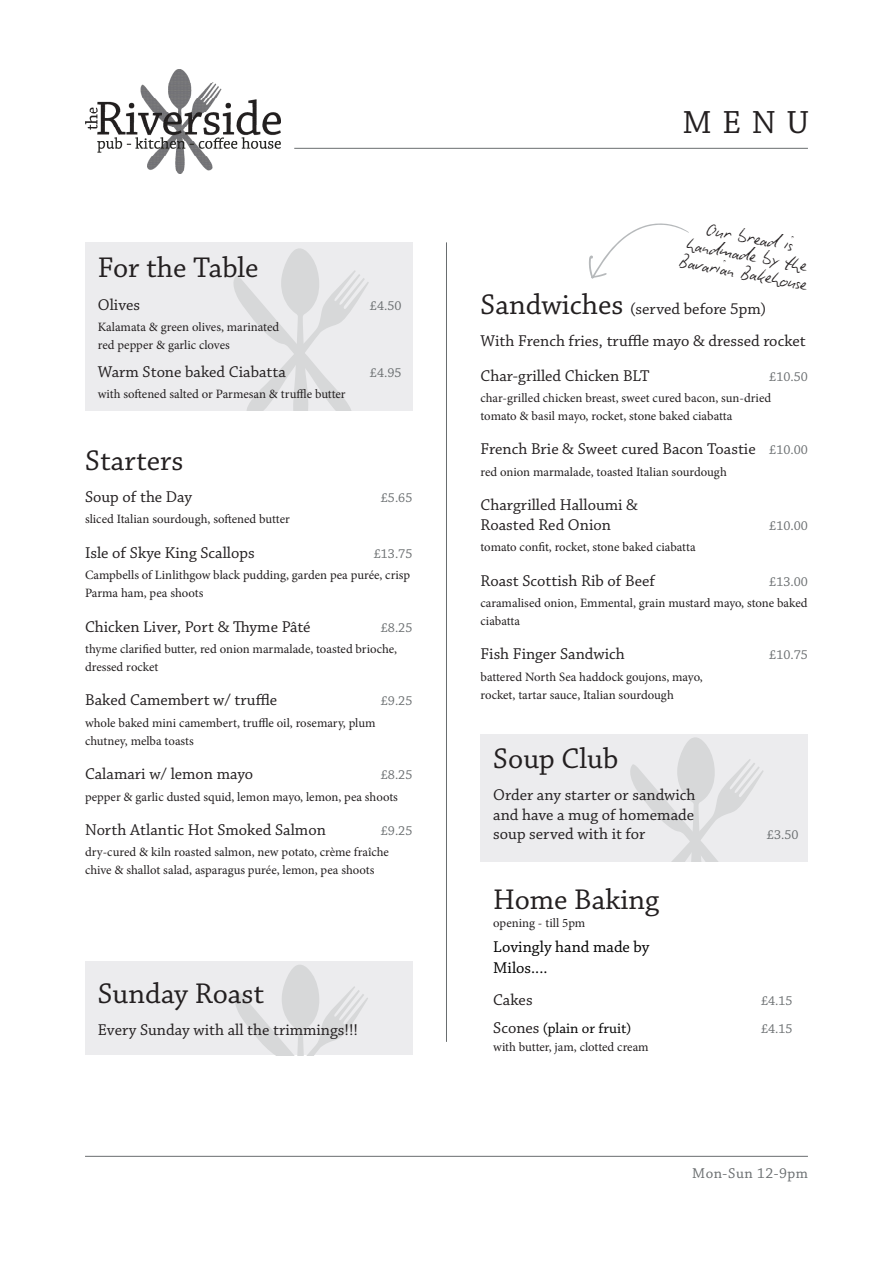
<style>
.page{position:relative;width:893px;height:1263px;background:#fff}
.page>*{position:absolute;margin:0;border:0;box-sizing:border-box;transform-origin:0 0}
.Descriptor{font:33.75px "Chaparral Pro";color:#231f20}
.NEW_Heading{font:30px "Chaparral Pro";color:#231f20}
.Descriptor-2{font:30px "Chaparral Pro";color:#231f20}
.Descriptor-3{font:19.5px/18px "Biro Script";color:#231f20;text-align:center}
.NEW_food_item{font:16.5px/19.5px "Chaparral Pro";color:#231f20}
.NEW_Heading-2{font:16.5px "Chaparral Pro";color:#231f20}
.Drinks_Header{font:16.5px "Chaparral Pro";color:#000}
.Drink_title{font:16.5px "Chaparral Pro";color:#231f20}
.Drink_title-2{font:15px "Chaparral Pro";color:#000}
.Descriptor-4{font:15px "Chaparral Pro";letter-spacing:.035em;color:#696d6f}
.NEW_food_item-2{font:13.5px "Chaparral Pro";color:#696d6f}
.Drink_title-3{font:13.5px "Chaparral Pro";color:#696d6f}
.NEW_description{font:12.75px/18px "Minion Pro";color:#231f20}
.NEW_food_item_2{font:12.75px "Minion Pro";letter-spacing:-.005em;color:#231f20}
.Drinks_Header-2{font:12.75px "Minion Pro";color:#231f20}
.s1{font-size:30px}
.s2{font-size:13.5px;color:#696d6f}
.s3{font-size:16.5px;color:#231f20}
</style>
<div class="page">
<div style="left:480px;top:734px;width:328px;height:127px;background:#ececee"></div>
<svg style="left:630px;top:737px;width:133px;height:124px"></svg>
<div style="left:85px;top:242px;width:327px;height:169px;background:#ececee"></div>
<svg style="left:233px;top:248px;width:136px;height:163px"></svg>
<div style="left:85px;top:961px;width:327px;height:94px;background:#ececee"></div>
<svg style="left:235px;top:965px;width:133px;height:90px"></svg>
<hr style="left:446px;top:242px;width:1px;height:800px;background:#696d6f">
<hr style="left:294px;top:148px;width:514px;height:1px;background:#696d6f">
<svg style="left:589px;top:223px;width:100px;height:56px"></svg>
<hr style="left:85px;top:1156px;width:723px;height:1px;background:#696d6f">
<img style="left:85px;top:69px;width:196px;height:104px">
<p class="NEW_Heading" style="left:98px;top:251px;width:162px">For the Table</p>
<p class="NEW_food_item" style="left:98px;top:295px;width:44px">Olives</p>
<p class="NEW_food_item-2" style="left:370px;top:298px;width:33px">£4.50</p>
<p class="NEW_description" style="left:98px;top:318px;width:183px">Kalamata &amp; green olives, marinated red pepper &amp; garlic cloves</p>
<p class="NEW_food_item" style="left:98px;top:363px;width:190px">Warm Stone baked Ciabatta</p>
<p class="NEW_food_item-2" style="left:370px;top:365px;width:33px">£4.95</p>
<p class="NEW_description" style="left:98px;top:385px;width:249px">with softened salted or Parmesan &amp; truffle butter</p>
<p class="NEW_Heading" style="left:85px;top:444px;width:100px">Starters</p>
<p class="NEW_food_item" style="left:85px;top:488px;width:109px">Soup of the Day</p>
<p class="NEW_food_item-2" style="left:381px;top:490px;width:33px">£5.65</p>
<p class="NEW_description" style="left:85px;top:510px;width:206px">sliced Italian sourdough, softened butter</p>
<p class="NEW_food_item" style="left:85px;top:543px;width:171px">Isle of Skye King Scallops</p>
<p class="NEW_food_item-2" style="left:374px;top:546px;width:40px">£13.75</p>
<p class="NEW_description" style="left:85px;top:566px;width:327px">Campbells of Linlithgow black pudding, garden pea purée, crisp<br>Parma ham, pea shoots</p>
<p class="NEW_food_item" style="left:85px;top:617px;width:227px">Chicken Liver, Port &amp; Thyme Pâté</p>
<p class="NEW_food_item-2" style="left:381px;top:620px;width:33px">£8.25</p>
<p class="NEW_description" style="left:85px;top:640px;width:314px">thyme clarified butter, red onion marmalade, toasted brioche, dressed rocket</p>
<p class="NEW_food_item" style="left:85px;top:691px;width:194px">Baked Camembert w/ truffle</p>
<p class="NEW_food_item-2" style="left:381px;top:694px;width:33px">£9.25</p>
<p class="NEW_description" style="left:85px;top:714px;width:292px">whole baked mini camembert, truffle oil, rosemary, plum chutney, melba toasts</p>
<p class="NEW_food_item" style="left:85px;top:765px;width:170px">Calamari w/ lemon mayo</p>
<p class="NEW_food_item-2" style="left:381px;top:767px;width:33px">£8.25</p>
<p class="NEW_description" style="left:85px;top:787px;width:314px">pepper &amp; garlic dusted squid, lemon mayo, lemon, pea shoots</p>
<p class="NEW_food_item" style="left:85px;top:821px;width:242px">North Atlantic Hot Smoked Salmon</p>
<p class="NEW_food_item-2" style="left:381px;top:823px;width:33px">£9.25</p>
<p class="NEW_description" style="left:85px;top:843px;width:305px">dry-cured &amp; kiln roasted salmon, new potato, crème fraîche chive &amp; shallot salad, asparagus purée, lemon, pea shoots</p>
<p class="NEW_Heading" style="left:98px;top:977px;width:168px">Sunday Roast</p>
<p class="NEW_food_item" style="left:98px;top:1021px;width:262px">Every Sunday with all the trimmings!!!</p>
<p class="Descriptor" style="left:683px;top:104px;width:128px">MENU</p>
<p class="Descriptor-3" style="left:689px;top:215px;width:131px;rotate:11deg">Our bread is handmade by the<br>Bavarian Bakehouse</p>
<p class="NEW_Heading-2" style="left:480px;top:300px;width:287px"><span class="s1">Sandwiches</span> (served before 5pm)</p>
<p class="NEW_food_item" style="left:480px;top:332px;width:327px">With French fries, truffle mayo &amp; dressed rocket</p>
<p class="NEW_food_item" style="left:480px;top:366px;width:171px">Char-grilled Chicken BLT</p>
<p class="NEW_food_item-2" style="left:769px;top:369px;width:40px">£10.50</p>
<p class="NEW_description" style="left:480px;top:389px;width:292px">char-grilled chicken breast, sweet cured bacon, sun-dried tomato &amp; basil mayo, rocket, stone baked ciabatta</p>
<p class="NEW_food_item" style="left:480px;top:440px;width:329px">French Brie &amp; Sweet cured Bacon Toastie <span class="s2">£10.00</span></p>
<p class="NEW_description" style="left:480px;top:463px;width:248px">red onion marmalade, toasted Italian sourdough</p>
<p class="NEW_food_item" style="left:480px;top:496px;width:159px">Chargrilled Halloumi &amp;<br>Roasted Red Onion</p>
<p class="NEW_food_item-2" style="left:769px;top:518px;width:40px">£10.00</p>
<p class="NEW_description" style="left:480px;top:538px;width:217px">tomato confit, rocket, stone baked ciabatta</p>
<p class="NEW_food_item" style="left:480px;top:571px;width:176px">Roast Scottish Rib of Beef</p>
<p class="NEW_food_item-2" style="left:769px;top:574px;width:40px">£13.00</p>
<p class="NEW_description" style="left:480px;top:594px;width:329px">caramalised onion, Emmental, grain mustard mayo, stone baked ciabatta</p>
<p class="NEW_food_item" style="left:480px;top:645px;width:146px">Fish Finger Sandwich</p>
<p class="NEW_food_item-2" style="left:769px;top:648px;width:40px">£10.75</p>
<p class="NEW_description" style="left:480px;top:668px;width:224px">battered North Sea haddock goujons, mayo, rocket, tartar sauce, Italian sourdough</p>
<p class="NEW_Heading" style="left:493px;top:742px;width:127px">Soup Club</p>
<p class="NEW_food_item" style="left:493px;top:786px;width:204px;text-align:justify">Order any starter or sandwich and have a mug of homemade soup served with it for</p>
<p class="NEW_food_item-2" style="left:767px;top:827px;width:33px">£3.50</p>
<p class="Descriptor-2" style="left:493px;top:883px;width:167px">Home Baking</p>
<p class="Drinks_Header-2" style="left:493px;top:915px;width:94px">opening - till 5pm</p>
<p class="Drinks_Header" style="left:493px;top:938px;width:158px">Lovingly hand made by</p>
<p class="Drinks_Header" style="left:493px;top:959px;width:56px">Milos....</p>
<p class="Drink_title" style="left:493px;top:991px;width:41px">Cakes</p>
<p class="Drink_title-3" style="left:761px;top:994px;width:33px">£4.15</p>
<p class="Drink_title-2" style="left:493px;top:1020px;width:140px"><span class="s3">Scones</span> (plain or fruit)</p>
<p class="Drink_title-3" style="left:761px;top:1022px;width:33px">£4.15</p>
<p class="NEW_food_item_2" style="left:493px;top:1039px;width:157px">with butter, jam, clotted cream</p>
<p class="Descriptor-4" style="left:692px;top:1165px;width:117px">Mon-Sun 12-9pm</p>
</div>
